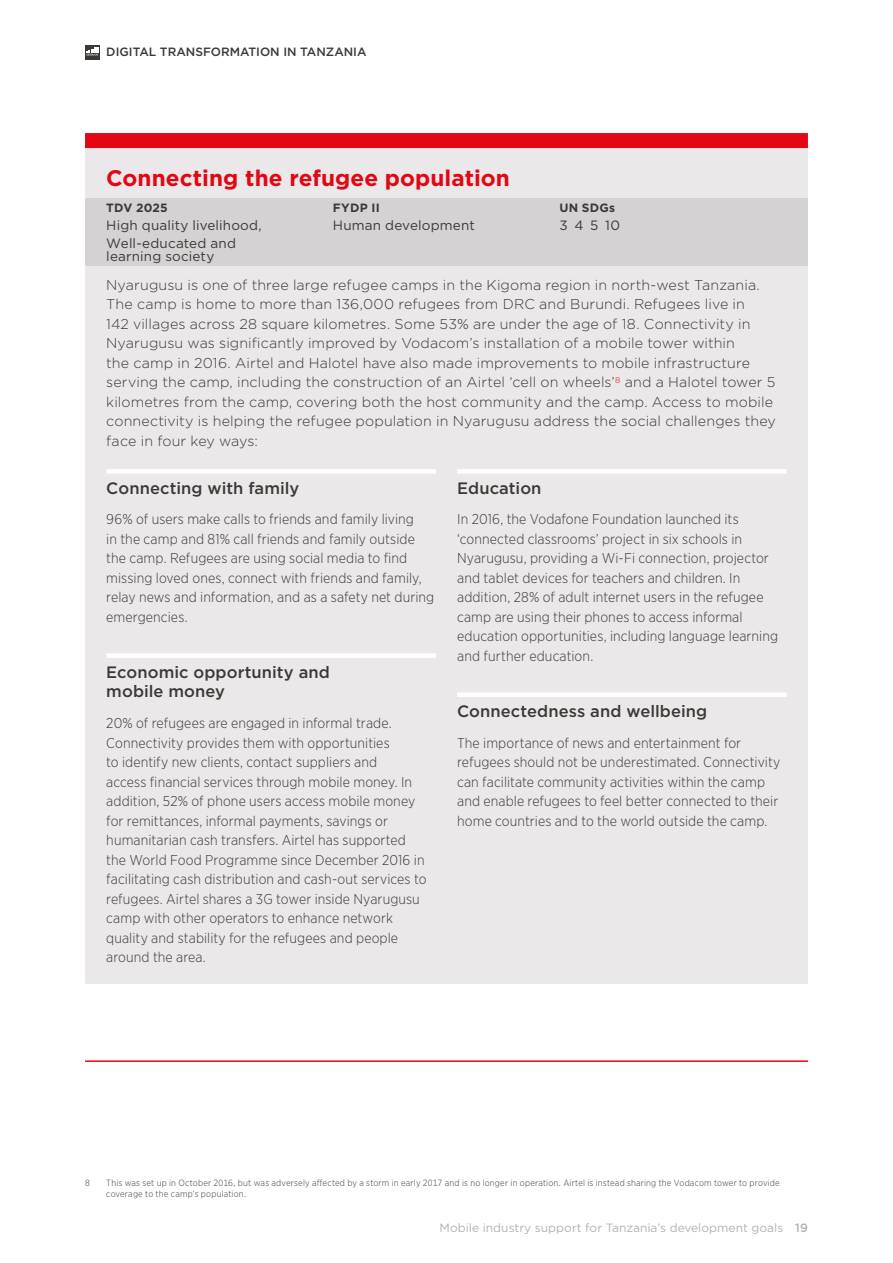
<style>
.page{position:relative;width:893px;height:1263px;background:#fff}
.page>*{position:absolute;margin:0;border:0;box-sizing:border-box;transform-origin:0 0}
.t1{font:700 22.5px "Gotham";letter-spacing:.005em;color:#e30613}
.t2{font:500 16.5px/19.5px "Gotham";letter-spacing:.005em;color:#3c3835}
.t3{font:300 14.25px/19.5px "Gotham Narrow";letter-spacing:.005em;color:#3c3835}
.t4{font:300 14.25px/19.5px "Gotham";letter-spacing:.01em;color:#3c3835}
.t5{font:13.5px/17.7px "Gotham";letter-spacing:.015em;color:#3c3835}
.t6{font:12px "Gotham";color:#b3b2b2}
.t7{font:500 12px "Gotham";color:#3c3835}
.t8{font:700 12px "Gotham";letter-spacing:.02em;color:#3c3835}
.t9{font:300 9px/10.5px "Gotham Narrow";letter-spacing:.025em;color:#3c3835}
.s1{font-weight:500}
</style>
<div class="page">
<svg style="left:85px;top:45px;width:15px;height:15px"></svg>
<svg style="left:86px;top:48px;width:13px;height:8px"></svg>
<hr style="left:85px;top:1060px;width:723px;height:2px;background:#e30613">
<div style="left:85px;top:147px;width:723px;height:836px;background:#eae8e9"></div>
<div style="left:85px;top:133px;width:723px;height:15px;background:#e30613"></div>
<div style="left:106px;top:469px;width:330px;height:5px;background:#fff"></div>
<div style="left:106px;top:653px;width:330px;height:5px;background:#fff"></div>
<div style="left:457px;top:469px;width:330px;height:5px;background:#fff"></div>
<div style="left:457px;top:692px;width:330px;height:5px;background:#fff"></div>
<div style="left:85px;top:198px;width:722px;height:68px;background:#d4d2d2"></div>
<p class="t7" style="left:106px;top:44px;width:262px">DIGITAL TRANSFORMATION IN TANZANIA</p>
<h1 class="t1" style="left:106px;top:163px;width:405px">Connecting the refugee population</h1>
<p class="t8" style="left:106px;top:200px;width:63px">TDV 2025</p>
<p class="t5" style="left:106px;top:216px;width:157px">High quality livelihood,<br>Well-educated and</p>
<p class="t5" style="left:106px;top:247px;width:110px">learning society</p>
<p class="t8" style="left:333px;top:200px;width:48px">FYDP II</p>
<p class="t5" style="left:333px;top:216px;width:144px">Human development</p>
<p class="t8" style="left:559px;top:200px;width:57px">UN SDGs</p>
<p class="t5" style="left:559px;top:216px;width:62px">3 4 5 10</p>
<p class="t4" style="left:106px;top:275px;width:671px">Nyarugusu is one of three large refugee camps in the Kigoma region in north-west Tanzania.<br>The camp is home to more than 136,000 refugees from DRC and Burundi. Refugees live in<br>142 villages across 28 square kilometres. Some 53% are under the age of 18. Connectivity in Nyarugusu was significantly improved by Vodacom’s installation of a mobile tower within<br>the camp in 2016. Airtel and Halotel have also made improvements to mobile infrastructure serving the camp, including the construction of an Airtel ‘cell on wheels’<sup>8</sup> and a Halotel tower 5 kilometres from the camp, covering both the host community and the camp. Access to mobile connectivity is helping the refugee population in Nyarugusu address the social challenges they face in four key ways:</p>
<p class="t2" style="left:106px;top:478px;width:195px">Connecting with family</p>
<p class="t3" style="left:106px;top:509px;width:329px">96% of users make calls to friends and family living<br>in the camp and 81% call friends and family outside the camp. Refugees are using social media to find missing loved ones, connect with friends and family, relay news and information, and as a safety net during emergencies.</p>
<p class="t2" style="left:457px;top:478px;width:86px">Education</p>
<p class="t3" style="left:457px;top:509px;width:322px">In 2016, the Vodafone Foundation launched its ‘connected classrooms’ project in six schools in Nyarugusu, providing a Wi-Fi connection, projector and tablet devices for teachers and children. In addition, 28% of adult internet users in the refugee camp are using their phones to access informal education opportunities, including language learning and further education.</p>
<p class="t2" style="left:106px;top:662px;width:225px">Economic opportunity and mobile money</p>
<p class="t3" style="left:106px;top:713px;width:322px">20% of refugees are engaged in informal trade.<br>Connectivity provides them with opportunities<br>to identify new clients, contact suppliers and<br>access financial services through mobile money. In addition, 52% of phone users access mobile money for remittances, informal payments, savings or humanitarian cash transfers. Airtel has supported the World Food Programme since December 2016 in facilitating cash distribution and cash-out services to refugees. Airtel shares a 3G tower inside Nyarugusu camp with other operators to enhance network quality and stability for the refugees and people around the area.</p>
<p class="t2" style="left:457px;top:701px;width:252px">Connectedness and wellbeing</p>
<p class="t3" style="left:457px;top:732px;width:325px">The importance of news and entertainment for refugees should not be underestimated. Connectivity can facilitate community activities within the camp and enable refugees to feel better connected to their home countries and to the world outside the camp.</p>
<p class="t9" style="left:85px;top:1177px;width:6px">8</p>
<p class="t9" style="left:106px;top:1177px;width:675px">This was set up in October 2016, but was adversely affected by a storm in early 2017 and is no longer in operation. Airtel is instead sharing the Vodacom tower to provide coverage to the camp’s population.</p>
<p class="t6" style="left:440px;top:1220px;width:370px">Mobile industry support for Tanzania’s development goals <span class="s1">19</span></p>
</div>
